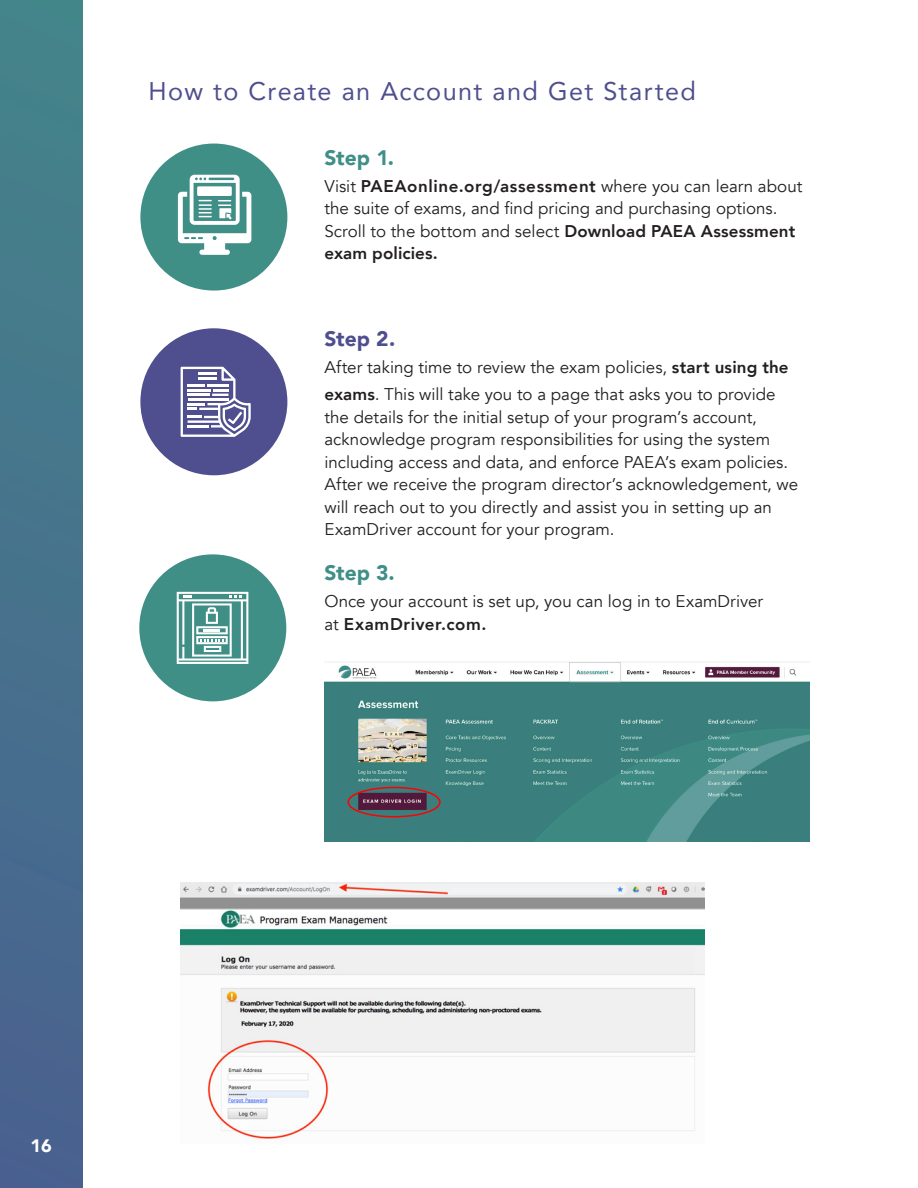
<style>
.page{position:relative;width:918px;height:1188px;background:#fff}
.page>*{position:absolute;margin:0;border:0;box-sizing:border-box;transform-origin:0 0}
.Avenir_Roman_Subhead{font:25.5px "Avenir";letter-spacing:.055em;color:#4f4f8f}
.Avenir_Black_Text_Su{font:900 21px "Avenir";color:#408f87}
.Avenir_Black_Text_Su-2{font:900 21px "Avenir";color:#4f4f8f}
.t1{font:900 18px "Avenir";color:#fff}
.Body_Text_0_Tracking{font:16.95px/22.5px "Avenir";color:#231f20}
.Body_Text_0_Tracking-2{font:800 16.95px "Avenir";letter-spacing:.035em;color:#231f20}
.s1{font-weight:800}
.s2{font-style:italic}
.s3{font-weight:400}
</style>
<div class="page">
<div style="left:0;top:0;width:82px;height:1188px;background:linear-gradient(to bottom,#44858a,#49608f)"></div>
<div style="left:140px;top:144px;width:147px;height:147px;background:#408f87;border-radius:50%"></div>
<div style="left:140px;top:328px;width:147px;height:147px;background:#4f4f8f;border-radius:50%"></div>
<div style="left:139px;top:554px;width:147px;height:147px;background:#408f87;border-radius:50%"></div>
<img style="left:324px;top:661px;width:486px;height:181px">
<img style="left:181px;top:883px;width:524px;height:258px">
<svg style="left:178px;top:175px;width:73px;height:80px"></svg>
<svg style="left:181px;top:367px;width:70px;height:70px"></svg>
<hr style="left:188px;top:425px;width:21px;height:3px;background:#fff">
<svg style="left:177px;top:592px;width:71px;height:72px"></svg>
<div style="left:347px;top:787px;width:94px;height:31px;border:2px solid #f00;border-radius:50%"></div>
<p class="Avenir_Roman_Subhead" style="left:148px;top:70px;width:549px">How to Create an Account and Get Started</p>
<p class="Avenir_Black_Text_Su" style="left:324px;top:139px;width:71px">Step 1.</p>
<p class="Body_Text_0_Tracking" style="left:324px;top:175px;width:479px">Visit <span class="s1">PAEAonline.org/assessment</span> where you can learn about</p>
<p class="Body_Text_0_Tracking" style="left:324px;top:197px;width:472px">the suite of exams, and find pricing and purchasing options.<br>Scroll to the bottom and select <span class="s1">Download PAEA Assessment exam policies.</span></p>
<p class="Avenir_Black_Text_Su-2" style="left:324px;top:321px;width:72px">Step 2.</p>
<p class="Body_Text_0_Tracking" style="left:324px;top:354px;width:466px;line-height:27px">After taking time to review the exam policies, <span class="s1">start using the exams</span><span class="s2">.</span> This will take you to a page that asks you to provide</p>
<p class="Body_Text_0_Tracking" style="left:324px;top:406px;width:475px">the details for the initial setup of your program’s account, acknowledge program responsibilities for using the system including access and data, and enforce PAEA’s exam policies.<br>After we receive the program director’s acknowledgement, we will reach out to you directly and assist you in setting up an ExamDriver account for your program.</p>
<p class="Avenir_Black_Text_Su" style="left:324px;top:555px;width:72px">Step 3.</p>
<p class="Body_Text_0_Tracking" style="left:324px;top:590px;width:440px">Once your account is set up, you can log in to ExamDriver</p>
<p class="Body_Text_0_Tracking-2" style="left:324px;top:610px;width:164px"><span class="s3">at</span> ExamDriver.com.</p>
<p class="t1" style="left:30px;top:1130px;width:23px">16</p>
</div>
